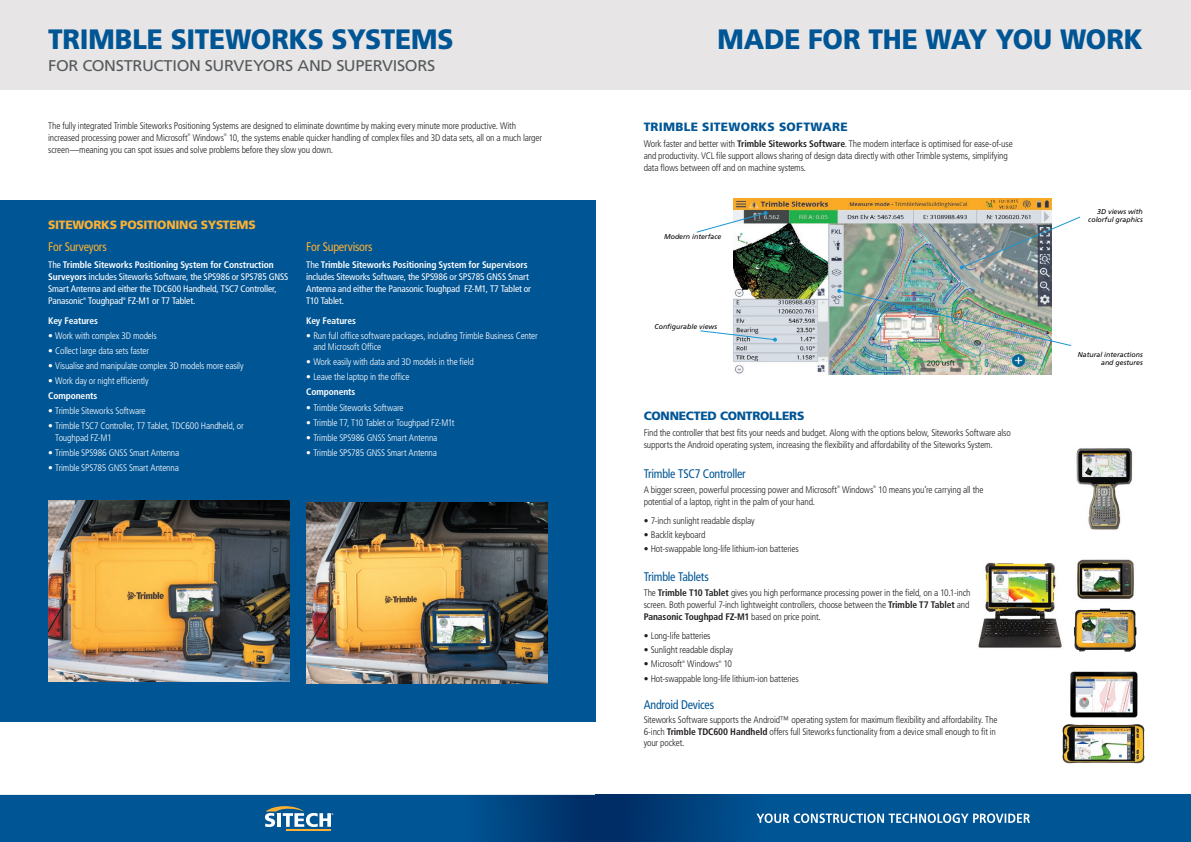
<style>
.page{position:relative;width:1191px;height:842px;background:#fff}
.page>*{position:absolute;margin:0;border:0;box-sizing:border-box;transform-origin:0 0}
.t1{font:900 28px "Frutiger LT Std";letter-spacing:-.01em;color:#005595;scale:.94 1}
.t2{font:15.5px "Frutiger LT Std";letter-spacing:-.02em;color:#565a5c;scale:1.06 1}
.t3{font:condensed 12.5px "Frutiger LT Std";letter-spacing:-.02em;color:#005595;scale:.96 1}
.t4{font:condensed 12.5px "Frutiger LT Std";letter-spacing:-.02em;color:#fbb033;scale:.96 1}
.t5{font:900 12px "Frutiger LT Std";letter-spacing:-.02em;color:#fbb033}
.t6{font:900 12px "Frutiger LT Std";letter-spacing:.01em;color:#005595}
.t7{font:900 12px "Frutiger LT Std";letter-spacing:-.02em;color:#005595}
.t8{font:300 condensed 9.5px/12px "Frutiger LT Std";letter-spacing:-.015em;color:#231f20}
.t9{font:300 condensed 9.5px/11.5px "Frutiger LT Std";letter-spacing:-.015em;color:#fff}
.t10{font:condensed 9.5px/12px "Frutiger LT Std";letter-spacing:-.015em;color:#fff}
.t11{font:700 condensed 9.5px "Frutiger LT Std";letter-spacing:-.01em;color:#fff}
.t12{font:italic 7px/8px "Frutiger LT Std";color:#000;text-align:right}
.t13{font:300 condensed 3.8px "Frutiger LT Std";color:#231f20}
.t14{font:condensed 3.8px "Frutiger LT Std";color:#fff}
.s1{font-weight:700}
</style>
<div class="page">
<div style="left:0;top:0;width:595px;height:90px;background:#e7e5e5"></div>
<div style="left:595px;top:0;width:596px;height:90px;background:#e7e5e5"></div>
<svg style="left:0;top:795px;width:595px;height:47px;background:#00508e"></svg>
<svg style="left:595px;top:795px;width:596px;height:47px;background:#004d8c"></svg>
<hr style="left:286px;top:829px;width:45px;height:1px;background:#fbb033">
<svg style="left:265px;top:806px;width:68px;height:21px"></svg>
<svg style="left:756px;top:813px;width:274px;height:10px"></svg>
<div style="left:0;top:200px;width:595px;height:521px;background:#005595"></div>
<img style="left:48px;top:501px;width:241px;height:181px">
<img style="left:306px;top:502px;width:241px;height:181px">
<img style="left:733px;top:199px;width:318px;height:175px">
<svg style="left:696px;top:211px;width:71px;height:22px"></svg>
<svg style="left:960px;top:216px;width:121px;height:53px"></svg>
<img style="left:837px;top:289px;width:235px;height:58px">
<svg style="left:700px;top:330px;width:77px;height:12px"></svg>
<img style="left:1074px;top:608px;width:63px;height:44px">
<img style="left:1077px;top:559px;width:57px;height:40px">
<img style="left:978px;top:562px;width:84px;height:86px">
<img style="left:1076px;top:448px;width:56px;height:82px">
<img style="left:1070px;top:671px;width:68px;height:47px">
<img style="left:1062px;top:724px;width:83px;height:40px">
<h1 class="t1" style="left:48px;top:22px;width:433px">TRIMBLE SITEWORKS SYSTEMS</h1>
<h2 class="t2" style="left:48px;top:57px;width:367px">FOR CONSTRUCTION SURVEYORS AND SUPERVISORS</h2>
<p class="t8" style="left:48px;top:120px;width:469px">The fully integrated Trimble Siteworks Positioning Systems are designed to eliminate downtime by making every minute more productive. With increased processing power and Microsoft</p>
<p class="t13" style="left:188px;top:133px;width:5px">®</p>
<p class="t8" style="left:193px;top:132px;width:33px">Windows</p>
<p class="t13" style="left:224px;top:133px;width:5px">®</p>
<p class="t8" style="left:48px;top:132px;width:495px;text-indent:181px">10, the systems enable quicker handling of complex files and 3D data sets, all on a much larger screen—meaning you can spot issues and solve problems before they slow you down.</p>
<p class="t5" style="left:48px;top:218px;width:209px">SITEWORKS POSITIONING SYSTEMS</p>
<h3 class="t4" style="left:48px;top:239px;width:63px">For Surveyors</h3>
<p class="t10" style="left:48px;top:259px;width:242px">The <span class="s1">Trimble Siteworks Positioning System for Construction Surveyors</span> includes Siteworks Software, the SPS986 or SPS785 GNSS Smart Antenna and either the TDC600 Handheld, TSC7 Controller, Panasonic</p>
<p class="t14" style="left:83px;top:296px;width:5px">®</p>
<p class="t10" style="left:88px;top:295px;width:36px">Toughpad</p>
<p class="t14" style="left:123px;top:296px;width:5px">®</p>
<p class="t10" style="left:128px;top:295px;width:69px">FZ-M1 or T7 Tablet.</p>
<p class="t11" style="left:48px;top:315px;width:51px">Key Features</p>
<p class="t9" style="left:48px;top:330px;width:110px">• Work with complex 3D models</p>
<p class="t9" style="left:48px;top:345px;width:102px">• Collect large data sets faster</p>
<p class="t9" style="left:48px;top:360px;width:197px">• Visualise and manipulate complex 3D models more easily</p>
<p class="t9" style="left:48px;top:375px;width:102px">• Work day or night efficiently</p>
<p class="t11" style="left:48px;top:390px;width:51px">Components</p>
<p class="t9" style="left:48px;top:405px;width:99px">• Trimble Siteworks Software</p>
<p class="t9" style="left:55px;top:420px;width:190px;text-indent:-7px">• Trimble TSC7 Controller, T7 Tablet, TDC600 Handheld, or<br>Toughpad FZ-M1</p>
<p class="t9" style="left:48px;top:447px;width:133px">• Trimble SPS986 GNSS Smart Antenna</p>
<p class="t9" style="left:48px;top:462px;width:132px">• Trimble SPS785 GNSS Smart Antenna</p>
<h3 class="t4" style="left:306px;top:239px;width:71px">For Supervisors</h3>
<p class="t10" style="left:306px;top:259px;width:226px">The <span class="s1">Trimble Siteworks Positioning System for Supervisors </span>includes Siteworks Software, the SPS986 or SPS785 GNSS Smart Antenna and either the Panasonic Toughpad FZ-M1, T7 Tablet or T10 Tablet.</p>
<p class="t11" style="left:306px;top:315px;width:51px">Key Features</p>
<p class="t9" style="left:313px;top:330px;width:226px;text-indent:-7px">• Run full office software packages, including Trimble Business Center and Microsoft Office</p>
<p class="t9" style="left:306px;top:356px;width:169px">• Work easily with data and 3D models in the field</p>
<p class="t9" style="left:306px;top:371px;width:105px">• Leave the laptop in the office</p>
<p class="t11" style="left:306px;top:386px;width:51px">Components</p>
<p class="t9" style="left:306px;top:402px;width:99px">• Trimble Siteworks Software</p>
<p class="t9" style="left:306px;top:417px;width:150px">• Trimble T7, T10 Tablet or Toughpad FZ-M1t</p>
<p class="t9" style="left:306px;top:432px;width:133px">• Trimble SPS986 GNSS Smart Antenna</p>
<p class="t9" style="left:306px;top:447px;width:132px">• Trimble SPS785 GNSS Smart Antenna</p>
<h1 class="t1" style="left:717px;top:22px;width:454px">MADE FOR THE WAY YOU WORK</h1>
<p class="t6" style="left:643px;top:119px;width:205px">TRIMBLE SITEWORKS SOFTWARE</p>
<p class="t8" style="left:643px;top:138px;width:370px">Work faster and better with <span class="s1">Trimble Siteworks Software</span>. The modern interface is optimised for ease-of-use and productivity. VCL file support allows sharing of design data directly with other Trimble systems, simplifying data flows between off and on machine systems.</p>
<p class="t12" style="left:664px;top:233px;width:59px">Modern interface</p>
<p class="t12" style="left:654px;top:323px;width:64px">Configurable views</p>
<p class="t7" style="left:643px;top:408px;width:162px">CONNECTED CONTROLLERS</p>
<p class="t8" style="left:643px;top:427px;width:369px">Find the controller that best fits your needs and budget. Along with the options below, Siteworks Software also supports the Android operating system, increasing the flexibility and affordability of the Siteworks System.</p>
<h3 class="t3" style="left:643px;top:467px;width:108px">Trimble TSC7 Controller</h3>
<p class="t8" style="left:643px;top:484px;width:195px">A bigger screen, powerful processing power and Microsoft</p>
<p class="t13" style="left:837px;top:485px;width:5px">®</p>
<p class="t8" style="left:842px;top:484px;width:33px">Windows</p>
<p class="t13" style="left:873px;top:485px;width:5px">®</p>
<p class="t8" style="left:878px;top:484px;width:107px">10 means you’re carrying all the</p>
<p class="t8" style="left:643px;top:496px;width:173px">potential of a laptop, right in the palm of your hand.</p>
<p class="t8" style="left:643px;top:514px;width:112px">• 7-inch sunlight readable display</p>
<p class="t8" style="left:643px;top:529px;width:63px">• Backlit keyboard</p>
<p class="t8" style="left:643px;top:543px;width:157px">• Hot-swappable long-life lithium-ion batteries</p>
<h3 class="t3" style="left:643px;top:569px;width:69px">Trimble Tablets</h3>
<p class="t8" style="left:643px;top:586px;width:328px;text-align:justify">The <span class="s1">Trimble T10 Tablet</span> gives you high performance processing power in the field, on a 10.1-inch screen. Both powerful 7-inch lightweight controllers, choose between the <span class="s1">Trimble T7 Tablet</span> and <span class="s1">Panasonic Toughpad FZ-M1</span> based on price point.</p>
<p class="t8" style="left:643px;top:629px;width:68px">• Long-life batteries</p>
<p class="t8" style="left:643px;top:644px;width:91px">• Sunlight readable display</p>
<p class="t8" style="left:643px;top:658px;width:40px">• Microsoft</p>
<p class="t13" style="left:682px;top:659px;width:5px">®</p>
<p class="t8" style="left:687px;top:658px;width:33px">Windows</p>
<p class="t13" style="left:718px;top:659px;width:5px">®</p>
<p class="t8" style="left:723px;top:658px;width:10px">10</p>
<p class="t8" style="left:643px;top:672px;width:157px">• Hot-swappable long-life lithium-ion batteries</p>
<h3 class="t3" style="left:643px;top:697px;width:75px">Android Devices</h3>
<p class="t8" style="left:643px;top:714px;width:355px;line-height:11.5px">Siteworks Software supports the Android™ operating system for maximum flexibility and affordability. The<br>6-inch <span class="s1">Trimble TDC600 Handheld</span> offers full Siteworks functionality from a device small enough to fit in your pocket.</p>
<p class="t12" style="left:1088px;top:208px;width:56px">3D views with colorful graphics</p>
<p class="t12" style="left:1077px;top:350px;width:66px">Natural interactions and gestures</p>
</div>
